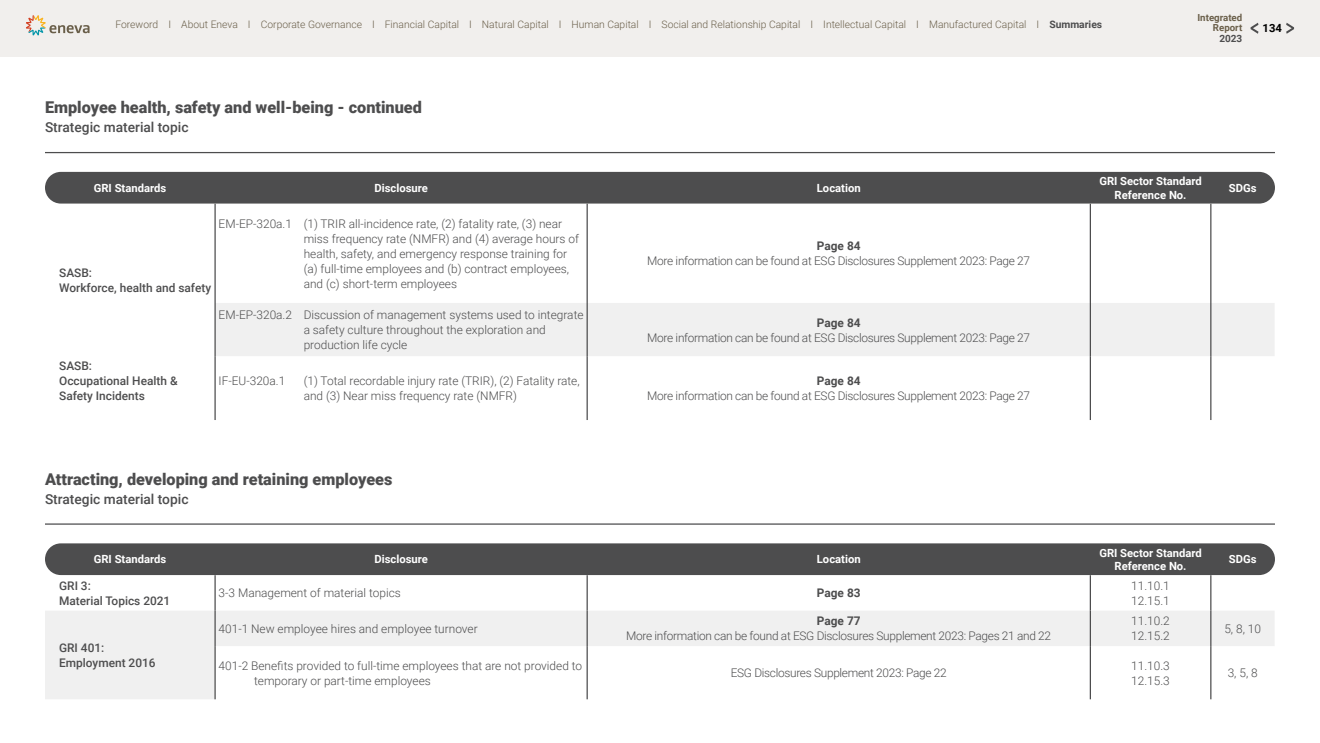
<style>
.page{position:relative;width:1320px;height:743px;background:#fff}
.page>*{position:absolute;margin:0;border:0;box-sizing:border-box;transform-origin:0 0}
.t1{font:900 16.25px "Roboto";color:#4d4d4e}
.t2{font:500 13.75px "Roboto";color:#4d4d4e}
.t3{font:300 11.88px/15px "Roboto";color:#4d4d4e}
.t4{font:300 11.88px "Roboto";letter-spacing:-.025em;color:#4d4d4e}
.t5{font:500 11.88px/15px "Roboto";color:#4d4d4e}
.t6{font:700 11.88px "Roboto";color:#4d4d4e}
.t7{font:700 11.25px/13.5px "Roboto";color:#fff;text-align:center}
.t8{font:700 11.25px "Roboto";color:#000}
.t9{font:300 10.25px "Roboto";color:#6a5f4a}
.t10{font:700 10px "Roboto";color:#4d4d4e}
.t11{font:700 9.75px/10px "Roboto";color:#6a5f4a;text-align:right}
.s1{font-weight:700;color:#4d4d4e}
</style>
<div class="page">
<hr style="left:45px;top:152px;width:1230px;height:1px;background:#4d4d4e">
<hr style="left:45px;top:523px;width:1230px;height:1px;background:#4d4d4e">
<div style="left:45px;top:172px;width:1230px;height:31px;background:#4d4d4e;border-radius:16px"></div>
<div style="left:216px;top:303px;width:1058px;height:53px;background:#f0f0f0"></div>
<hr style="left:214px;top:204px;width:2px;height:99px;background:#4d4d4e">
<hr style="left:587px;top:204px;width:1px;height:99px;background:#4d4d4e">
<hr style="left:1090px;top:204px;width:1px;height:99px;background:#4d4d4e">
<hr style="left:1210px;top:204px;width:1px;height:99px;background:#4d4d4e">
<hr style="left:214px;top:303px;width:2px;height:53px;background:#4d4d4e">
<hr style="left:587px;top:303px;width:1px;height:53px;background:#4d4d4e">
<hr style="left:1090px;top:303px;width:1px;height:53px;background:#4d4d4e">
<hr style="left:1210px;top:303px;width:1px;height:53px;background:#4d4d4e">
<hr style="left:214px;top:356px;width:2px;height:64px;background:#4d4d4e">
<hr style="left:587px;top:356px;width:1px;height:64px;background:#4d4d4e">
<hr style="left:1090px;top:356px;width:1px;height:64px;background:#4d4d4e">
<hr style="left:1210px;top:356px;width:1px;height:64px;background:#4d4d4e">
<div style="left:45px;top:543px;width:1230px;height:32px;background:#4d4d4e;border-radius:16px"></div>
<svg style="left:45px;top:610px;width:1229px;height:89px"></svg>
<hr style="left:214px;top:575px;width:2px;height:35px;background:#4d4d4e">
<hr style="left:587px;top:575px;width:1px;height:35px;background:#4d4d4e">
<hr style="left:1090px;top:575px;width:1px;height:35px;background:#4d4d4e">
<hr style="left:1210px;top:575px;width:1px;height:35px;background:#4d4d4e">
<hr style="left:214px;top:610px;width:2px;height:36px;background:#4d4d4e">
<hr style="left:587px;top:610px;width:1px;height:36px;background:#4d4d4e">
<hr style="left:1090px;top:610px;width:1px;height:36px;background:#4d4d4e">
<hr style="left:1210px;top:610px;width:1px;height:36px;background:#4d4d4e">
<hr style="left:214px;top:646px;width:2px;height:53px;background:#4d4d4e">
<hr style="left:587px;top:646px;width:1px;height:53px;background:#4d4d4e">
<hr style="left:1090px;top:646px;width:1px;height:53px;background:#4d4d4e">
<hr style="left:1210px;top:646px;width:1px;height:53px;background:#4d4d4e">
<div style="left:0;top:0;width:1320px;height:57px;background:#f1efed"></div>
<svg style="left:26px;top:15px;width:64px;height:20px"></svg>
<svg style="left:1286px;top:23px;width:9px;height:11px"></svg>
<svg style="left:1250px;top:23px;width:8px;height:11px"></svg>
<p class="t11" style="left:1197px;top:12px;width:46px">Integrated<br>Report</p>
<p class="t10" style="left:1219px;top:31px;width:24px">2023</p>
<p class="t9" style="left:115px;top:17px;width:988px">Foreword I About Eneva I Corporate Governance I Financial Capital I Natural Capital I Human Capital I Social and Relationship Capital I Intellectual Capital I Manufactured Capital I <span class="s1">Summaries</span></p>
<p class="t8" style="left:1263px;top:20px;width:21px">134</p>
<h1 class="t1" style="left:45px;top:96px;width:378px">Employee health, safety and well-being - continued</h1>
<p class="t2" style="left:45px;top:117px;width:145px">Strategic material topic</p>
<p class="t7" style="left:94px;top:181px;width:74px">GRI Standards</p>
<p class="t7" style="left:374px;top:181px;width:55px">Disclosure</p>
<p class="t7" style="left:817px;top:181px;width:45px">Location</p>
<p class="t7" style="left:1099px;top:174px;width:104px">GRI Sector Standard<br>Reference No.</p>
<p class="t7" style="left:1229px;top:181px;width:29px">SDGs</p>
<p class="t5" style="left:59px;top:264px;width:153px">SASB:<br>Workforce, health and safety</p>
<p class="t5" style="left:59px;top:358px;width:120px">SASB:<br>Occupational Health &amp;<br>Safety Incidents</p>
<p class="t3" style="left:304px;top:215px;width:277px;text-indent:-85px">EM-EP-320a.1 (1) TRIR all-incidence rate, (2) fatality rate, (3) near miss frequency rate (NMFR) and (4) average hours of health, safety, and emergency response training for (a) full-time employees and (b) contract employees, and (c) short-term employees</p>
<p class="t6" style="left:817px;top:238px;width:45px">Page 84</p>
<p class="t4" style="left:647px;top:253px;width:384px">More information can be found at ESG Disclosures Supplement 2023: Page 27</p>
<p class="t3" style="left:304px;top:307px;width:281px;text-indent:-85px">EM-EP-320a.2 Discussion of management systems used to integrate a safety culture throughout the exploration and production life cycle</p>
<p class="t6" style="left:817px;top:314px;width:45px">Page 84</p>
<p class="t4" style="left:647px;top:329px;width:384px">More information can be found at ESG Disclosures Supplement 2023: Page 27</p>
<p class="t3" style="left:219px;top:373px;width:68px">IF-EU-320a.1</p>
<p class="t3" style="left:304px;top:373px;width:277px">(1) Total recordable injury rate (TRIR), (2) Fatality rate, and (3) Near miss frequency rate (NMFR)</p>
<p class="t6" style="left:817px;top:372px;width:45px">Page 84</p>
<p class="t4" style="left:647px;top:387px;width:384px">More information can be found at ESG Disclosures Supplement 2023: Page 27</p>
<h1 class="t1" style="left:45px;top:467px;width:349px">Attracting, developing and retaining employees</h1>
<p class="t2" style="left:45px;top:489px;width:145px">Strategic material topic</p>
<p class="t7" style="left:94px;top:552px;width:74px">GRI Standards</p>
<p class="t7" style="left:374px;top:552px;width:55px">Disclosure</p>
<p class="t7" style="left:817px;top:552px;width:45px">Location</p>
<p class="t7" style="left:1099px;top:545px;width:104px">GRI Sector Standard<br>Reference No.</p>
<p class="t7" style="left:1229px;top:552px;width:29px">SDGs</p>
<p class="t5" style="left:59px;top:577px;width:113px">GRI 3:<br>Material Topics 2021</p>
<p class="t3" style="left:219px;top:585px;width:184px">3-3 Management of material topics</p>
<p class="t6" style="left:817px;top:584px;width:45px">Page 83</p>
<p class="t3" style="left:1131px;top:577px;width:40px">11.10.1<br>12.15.1</p>
<p class="t5" style="left:59px;top:639px;width:98px">GRI 401:<br>Employment 2016</p>
<p class="t3" style="left:1131px;top:613px;width:40px">11.10.2<br>12.15.2</p>
<p class="t3" style="left:1224px;top:620px;width:38px">5, 8, 10</p>
<p class="t6" style="left:817px;top:612px;width:45px">Page 77</p>
<p class="t4" style="left:626px;top:627px;width:426px">More information can be found at ESG Disclosures Supplement 2023: Pages 21 and 22</p>
<p class="t3" style="left:219px;top:620px;width:261px">401-1 New employee hires and employee turnover</p>
<p class="t3" style="left:254px;top:657px;width:330px;text-indent:-35px">401-2 Benefits provided to full-time employees that are not provided to temporary or part-time employees</p>
<p class="t4" style="left:731px;top:664px;width:218px">ESG Disclosures Supplement 2023: Page 22</p>
<p class="t3" style="left:1131px;top:657px;width:40px">11.10.3<br>12.15.3</p>
<p class="t3" style="left:1228px;top:664px;width:32px">3, 5, 8</p>
</div>
